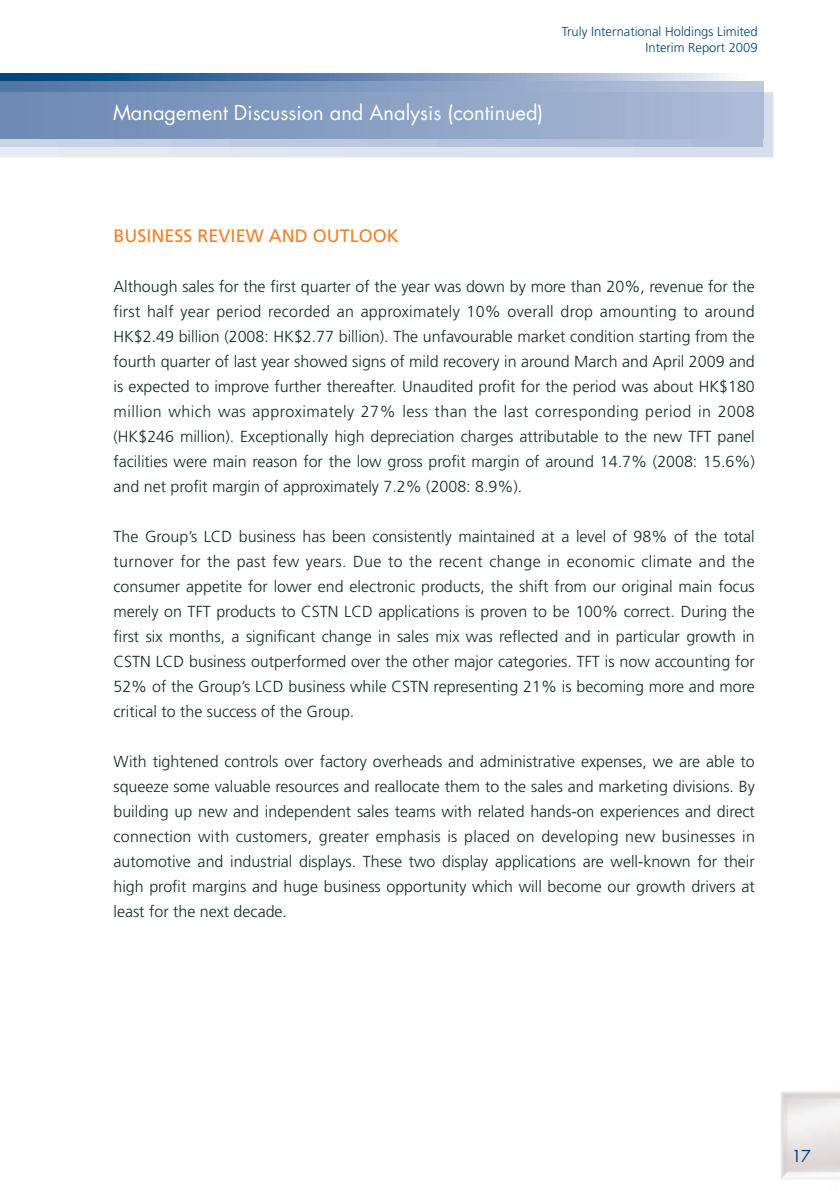
<style>
.page{position:relative;width:840px;height:1191px;background:#fff}
.page>*{position:absolute;margin:0;border:0;box-sizing:border-box;transform-origin:0 0}
.t1{font:20px "Futura Std";color:#fff}
.t2{font:18px "Frutiger LT Std";color:#f48026}
.t3{font:300 16px/25px "Frutiger LT Std";color:#122c24;text-align:justify}
.t4{font:16px "Futura Std";color:#00447b}
.t5{font:300 13px/15.6px "Frutiger LT Std";color:#00447b;text-align:right}
</style>
<div class="page">
<svg style="left:0;top:73px;width:763px;height:9px;background:#7091b7"></svg>
<img style="left:0;top:82px;width:763px;height:10px">
<svg style="left:0;top:92px;width:772px;height:65px;background:#cbd4e5"></svg>
<img style="left:0;top:92px;width:763px;height:46px">
<img style="left:781px;top:1091px;width:58px;height:88px">
<p class="t1" style="left:113px;top:103px;width:431px">Management Discussion and Analysis (continued)</p>
<p class="t5" style="left:561px;top:25px;width:197px">Truly International Holdings Limited<br>Interim Report 2009</p>
<p class="t2" style="left:113px;top:227px;width:287px">BUSINESS REVIEW AND OUTLOOK</p>
<p class="t3" style="left:113px;top:275px;width:642px">Although sales for the first quarter of the year was down by more than 20%, revenue for the first half year period recorded an approximately 10% overall drop amounting to around HK$2.49 billion (2008: HK$2.77 billion). The unfavourable market condition starting from the fourth quarter of last year showed signs of mild recovery in around March and April 2009 and is expected to improve further thereafter. Unaudited profit for the period was about HK$180 million which was approximately 27% less than the last corresponding period in 2008 (HK$246 million). Exceptionally high depreciation charges attributable to the new TFT panel facilities were main reason for the low gross profit margin of around 14.7% (2008: 15.6%) and net profit margin of approximately 7.2% (2008: 8.9%).</p>
<p class="t3" style="left:113px;top:525px;width:642px">The Group’s LCD business has been consistently maintained at a level of 98% of the total turnover for the past few years. Due to the recent change in economic climate and the consumer appetite for lower end electronic products, the shift from our original main focus merely on TFT products to CSTN LCD applications is proven to be 100% correct. During the first six months, a significant change in sales mix was reflected and in particular growth in CSTN LCD business outperformed over the other major categories. TFT is now accounting for 52% of the Group’s LCD business while CSTN representing 21% is becoming more and more critical to the success of the Group.</p>
<p class="t3" style="left:113px;top:750px;width:642px">With tightened controls over factory overheads and administrative expenses, we are able to squeeze some valuable resources and reallocate them to the sales and marketing divisions. By building up new and independent sales teams with related hands-on experiences and direct connection with customers, greater emphasis is placed on developing new businesses in automotive and industrial displays. These two display applications are well-known for their high profit margins and huge business opportunity which will become our growth drivers at least for the next decade.</p>
<p class="t4" style="left:791px;top:1148px;width:21px">17</p>
</div>
